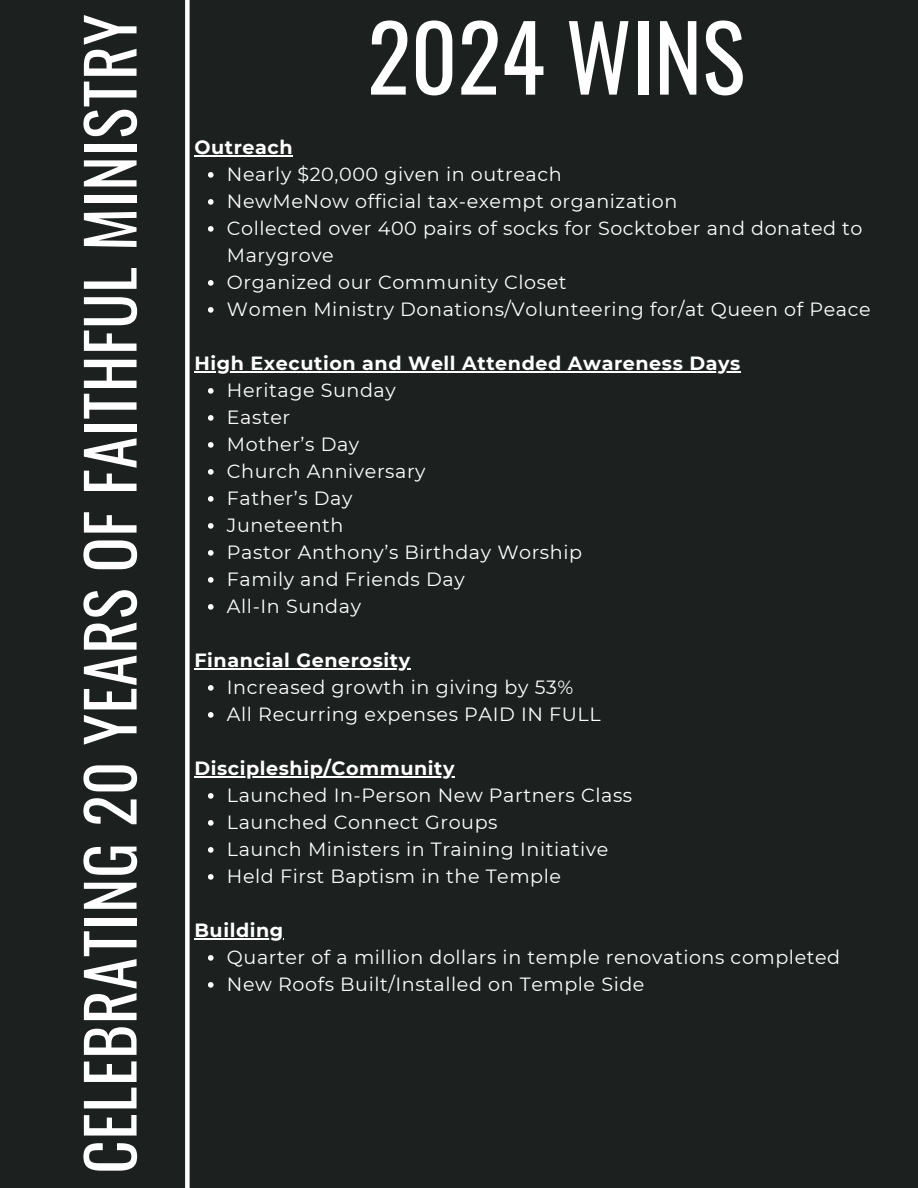
<style>
.page{position:relative;width:918px;height:1188px;background:#1c2120}
.page>*{position:absolute;margin:0;border:0;box-sizing:border-box;transform-origin:0 0}
.t1{font:90.75px "Oswald";color:#fff}
.t2{font:64.95px "Oswald";letter-spacing:.01em;color:#fff}
.t3{font:19.2px/27px "Montserrat";letter-spacing:.03em;color:#fff}
.t4{font:700 19.2px "Montserrat";letter-spacing:.03em;color:#fff}
</style>
<div class="page">
<div style="left:185px;top:0;width:5px;height:1188px;background:#fff"></div>
<hr style="left:194px;top:155px;width:99px;height:1px;background:#fff">
<svg style="left:208px;top:172px;width:6px;height:6px"></svg>
<svg style="left:208px;top:199px;width:6px;height:6px"></svg>
<svg style="left:208px;top:226px;width:6px;height:6px"></svg>
<svg style="left:208px;top:280px;width:6px;height:6px"></svg>
<svg style="left:208px;top:307px;width:6px;height:6px"></svg>
<hr style="left:194px;top:371px;width:547px;height:1px;background:#fff">
<svg style="left:208px;top:388px;width:6px;height:6px"></svg>
<svg style="left:208px;top:415px;width:6px;height:6px"></svg>
<svg style="left:208px;top:442px;width:6px;height:6px"></svg>
<svg style="left:208px;top:469px;width:6px;height:6px"></svg>
<svg style="left:208px;top:496px;width:6px;height:6px"></svg>
<svg style="left:208px;top:523px;width:6px;height:6px"></svg>
<svg style="left:208px;top:550px;width:6px;height:6px"></svg>
<svg style="left:208px;top:577px;width:6px;height:6px"></svg>
<svg style="left:208px;top:604px;width:6px;height:6px"></svg>
<hr style="left:194px;top:668px;width:217px;height:1px;background:#fff">
<svg style="left:208px;top:685px;width:6px;height:6px"></svg>
<svg style="left:208px;top:712px;width:6px;height:6px"></svg>
<hr style="left:194px;top:776px;width:261px;height:1px;background:#fff">
<svg style="left:208px;top:793px;width:6px;height:6px"></svg>
<svg style="left:208px;top:820px;width:6px;height:6px"></svg>
<svg style="left:208px;top:847px;width:6px;height:6px"></svg>
<svg style="left:208px;top:874px;width:6px;height:6px"></svg>
<hr style="left:194px;top:938px;width:90px;height:1px;background:#fff">
<svg style="left:208px;top:955px;width:6px;height:6px"></svg>
<svg style="left:208px;top:982px;width:6px;height:6px"></svg>
<p class="t2" style="left:59px;top:1174px;width:1161px;rotate:-90deg">CELEBRATING 20 YEARS OF FAITHFUL MINISTRY</p>
<p class="t1" style="left:367px;top:-14px;width:379px">2024 WINS</p>
<p class="t4" style="left:194px;top:135px;width:100px">Outreach</p>
<h1 class="t3" style="left:227px;top:161px;width:336px">Nearly $20,000 given in outreach</h1>
<h3 class="t3" style="left:227px;top:188px;width:452px">NewMeNow official tax-exempt organization</h3>
<p class="t3" style="left:227px;top:215px;width:637px">Collected over 400 pairs of socks for Socktober and donated to<br>Marygrove</p>
<p class="t3" style="left:227px;top:269px;width:341px">Organized our Community Closet</p>
<p class="t3" style="left:227px;top:296px;width:645px">Women Ministry Donations/Volunteering for/at Queen of Peace</p>
<p class="t4" style="left:194px;top:351px;width:547px">High Execution and Well Attended Awareness Days</p>
<p class="t3" style="left:227px;top:377px;width:170px">Heritage Sunday</p>
<h3 class="t3" style="left:227px;top:404px;width:65px">Easter</h3>
<p class="t3" style="left:227px;top:431px;width:134px">Mother’s Day</p>
<p class="t3" style="left:227px;top:458px;width:200px">Church Anniversary</p>
<p class="t3" style="left:227px;top:485px;width:127px">Father’s Day</p>
<p class="t3" style="left:227px;top:512px;width:118px">Juneteenth</p>
<p class="t3" style="left:227px;top:539px;width:357px">Pastor Anthony’s Birthday Worship</p>
<p class="t3" style="left:227px;top:566px;width:239px">Family and Friends Day</p>
<p class="t3" style="left:227px;top:593px;width:136px">All-In Sunday</p>
<p class="t4" style="left:194px;top:648px;width:217px">Financial Generosity</p>
<p class="t3" style="left:227px;top:674px;width:348px">Increased growth in giving by 53%</p>
<h3 class="t3" style="left:227px;top:701px;width:375px">All Recurring expenses PAID IN FULL</h3>
<p class="t4" style="left:194px;top:756px;width:262px">Discipleship/Community</p>
<p class="t3" style="left:227px;top:782px;width:407px">Launched In-Person New Partners Class</p>
<h3 class="t3" style="left:227px;top:809px;width:272px">Launched Connect Groups</h3>
<p class="t3" style="left:227px;top:836px;width:383px">Launch Ministers in Training Initiative</p>
<p class="t3" style="left:227px;top:863px;width:336px">Held First Baptism in the Temple</p>
<p class="t4" style="left:194px;top:918px;width:90px">Building</p>
<p class="t3" style="left:227px;top:944px;width:615px">Quarter of a million dollars in temple renovations completed</p>
<h3 class="t3" style="left:227px;top:971px;width:419px">New Roofs Built/Installed on Temple Side</h3>
</div>
